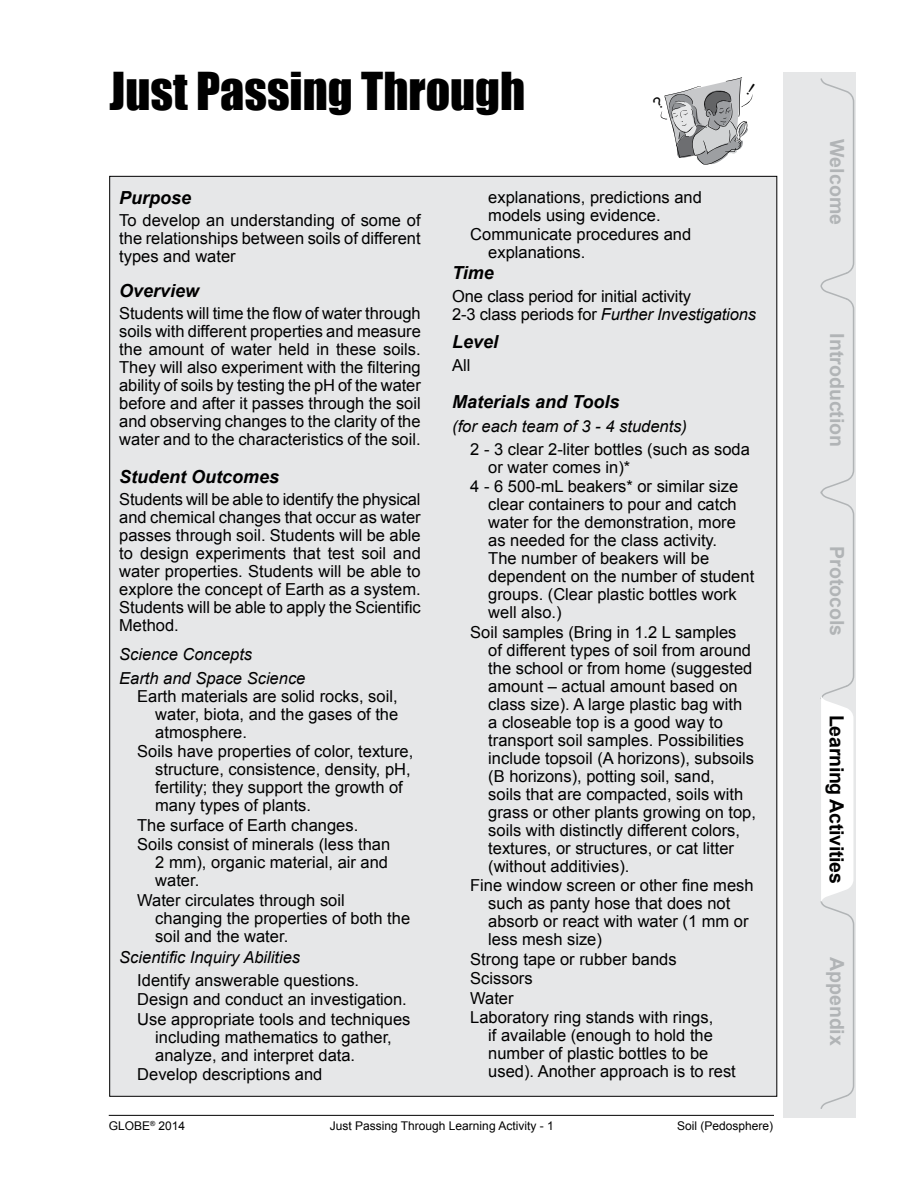
<style>
.page{position:relative;width:918px;height:1188px;background:#fff}
.page>*{position:absolute;margin:0;border:0;box-sizing:border-box;transform-origin:0 0}
.t1{font:48px "Impact";color:#000}
.t2{font:700 19.5px "Arial";color:#b1b4b6}
.t3{font:700 19.5px "Arial";letter-spacing:-.015em;color:#000}
.t4{font:italic 700 18px "Arial";color:#000}
.t5{font:16.5px/18px "Arial";color:#000}
.t6{font:italic 16.5px/24px "Arial";color:#000}
.t7{font:12px "Arial";color:#000}
.s1{font-style:italic}
</style>
<div class="page">
<hr style="left:109px;top:1115px;width:665px;height:1px;background:#000">
<div style="left:783px;top:72px;width:72px;height:1046px;background:#e6e7e8"></div>
<svg style="left:820px;top:78px;width:35px;height:1031px"></svg>
<div style="left:110px;top:176px;width:667px;height:920px;background:#e6e7e8"></div>
<svg style="left:660px;top:77px;width:93px;height:88px"></svg>
<h1 class="t1" style="left:110px;top:54px;width:417px">Just Passing Through</h1>
<p class="t4" style="left:119px;top:185px;width:74px">Purpose</p>
<p class="t5" style="left:119px;top:211px;width:303px;text-align:justify">To develop an understanding of some of the relationships between soils of different types and water</p>
<p class="t4" style="left:119px;top:278px;width:82px">Overview</p>
<p class="t5" style="left:119px;top:304px;width:303px;text-align:justify">Students will time the flow of water through soils with different properties and measure the amount of water held in these soils.<br>They will also experiment with the filtering ability of soils by testing the pH of the water before and after it passes through the soil and observing changes to the clarity of the water and to the characteristics of the soil.</p>
<p class="t4" style="left:119px;top:464px;width:162px">Student Outcomes</p>
<p class="t5" style="left:119px;top:490px;width:303px;text-align:justify">Students will be able to identify the physical and chemical changes that occur as water passes through soil. Students will be able to design experiments that test soil and water properties. Students will be able to explore the concept of Earth as a system.<br>Students will be able to apply the Scientific Method.</p>
<p class="t6" style="left:119px;top:642px;width:188px">Science Concepts<br>Earth and Space Science</p>
<p class="t5" style="left:155px;top:687px;width:245px;text-align:justify;text-indent:-18px">Earth materials are solid rocks, soil, water, biota, and the gases of the atmosphere.</p>
<p class="t5" style="left:155px;top:743px;width:260px;text-indent:-18px">Soils have properties of color, texture, structure, consistence, density, pH, fertility; they support the growth of many types of plants.</p>
<p class="t5" style="left:137px;top:816px;width:255px;line-height:19.5px">The surface of Earth changes.<br>Soils consist of minerals (less than</p>
<p class="t5" style="left:155px;top:854px;width:234px">2 mm), organic material, air and water.</p>
<p class="t5" style="left:155px;top:891px;width:256px;text-indent:-18px">Water circulates through soil changing the properties of both the soil and the water.</p>
<p class="t6" style="left:119px;top:946px;width:182px">Scientific Inquiry Abilities</p>
<p class="t5" style="left:137px;top:970px;width:275px;line-height:19.5px">Identify answerable questions.<br>Design and conduct an investigation.<br>Use appropriate tools and techniques</p>
<p class="t5" style="left:155px;top:1028px;width:238px">including mathematics to gather, analyze, and interpret data.</p>
<p class="t5" style="left:137px;top:1066px;width:187px">Develop descriptions and</p>
<p class="t5" style="left:488px;top:188px;width:215px">explanations, predictions and models using evidence.</p>
<p class="t5" style="left:488px;top:225px;width:204px;text-indent:-18px">Communicate procedures and explanations.</p>
<p class="t4" style="left:452px;top:261px;width:43px">Time</p>
<p class="t5" style="left:452px;top:287px;width:305px">One class period for initial activity<br>2-3 class periods for <span class="s1">Further Investigations</span></p>
<p class="t4" style="left:452px;top:330px;width:48px">Level</p>
<p class="t5" style="left:452px;top:356px;width:20px">All</p>
<p class="t4" style="left:452px;top:390px;width:169px">Materials and Tools</p>
<p class="t6" style="left:452px;top:415px;width:236px">(for each team of 3 - 4 students)</p>
<p class="t5" style="left:488px;top:440px;width:263px;text-indent:-18px">2 - 3 clear 2-liter bottles (such as soda or water comes in)*</p>
<p class="t5" style="left:488px;top:478px;width:268px;text-indent:-18px">4 - 6 500-mL beakers* or similar size clear containers to pour and catch water for the demonstration, more as needed for the class activity.<br>The number of beakers will be dependent on the number of student groups. (Clear plastic bottles work well also.)</p>
<p class="t5" style="left:488px;top:623px;width:269px;text-indent:-18px">Soil samples (Bring in 1.2 L samples<br>of different types of soil from around the school or from home (suggested amount – actual amount based on class size). A large plastic bag with<br>a closeable top is a good way to transport soil samples. Possibilities include topsoil (A horizons), subsoils (B horizons), potting soil, sand,<br>soils that are compacted, soils with grass or other plants growing on top, soils with distinctly different colors, textures, or structures, or cat litter (without additivies).</p>
<p class="t5" style="left:488px;top:877px;width:267px;text-indent:-18px">Fine window screen or other fine mesh such as panty hose that does not absorb or react with water (1 mm or less mesh size)</p>
<p class="t5" style="left:470px;top:949px;width:245px;line-height:19.5px">Strong tape or rubber bands<br>Scissors<br>Water<br>Laboratory ring stands with rings,</p>
<p class="t5" style="left:488px;top:1027px;width:249px">if available (enough to hold the number of plastic bottles to be used). Another approach is to rest</p>
<p class="t7" style="left:109px;top:1118px;width:78px">GLOBE<sup>®</sup> 2014</p>
<p class="t7" style="left:330px;top:1118px;width:225px">Just Passing Through Learning Activity - 1</p>
<p class="t7" style="left:677px;top:1118px;width:98px">Soil (Pedosphere)</p>
<p class="t2" style="left:850px;top:139px;width:87px;rotate:90deg">Welcome</p>
<p class="t2" style="left:850px;top:333px;width:115px;rotate:90deg">Introduction</p>
<p class="t2" style="left:850px;top:546px;width:92px;rotate:90deg">Protocols</p>
<p class="t3" style="left:850px;top:715px;width:170px;rotate:90deg">Learning Activities</p>
<p class="t2" style="left:850px;top:957px;width:90px;rotate:90deg">Appendix</p>
</div>
